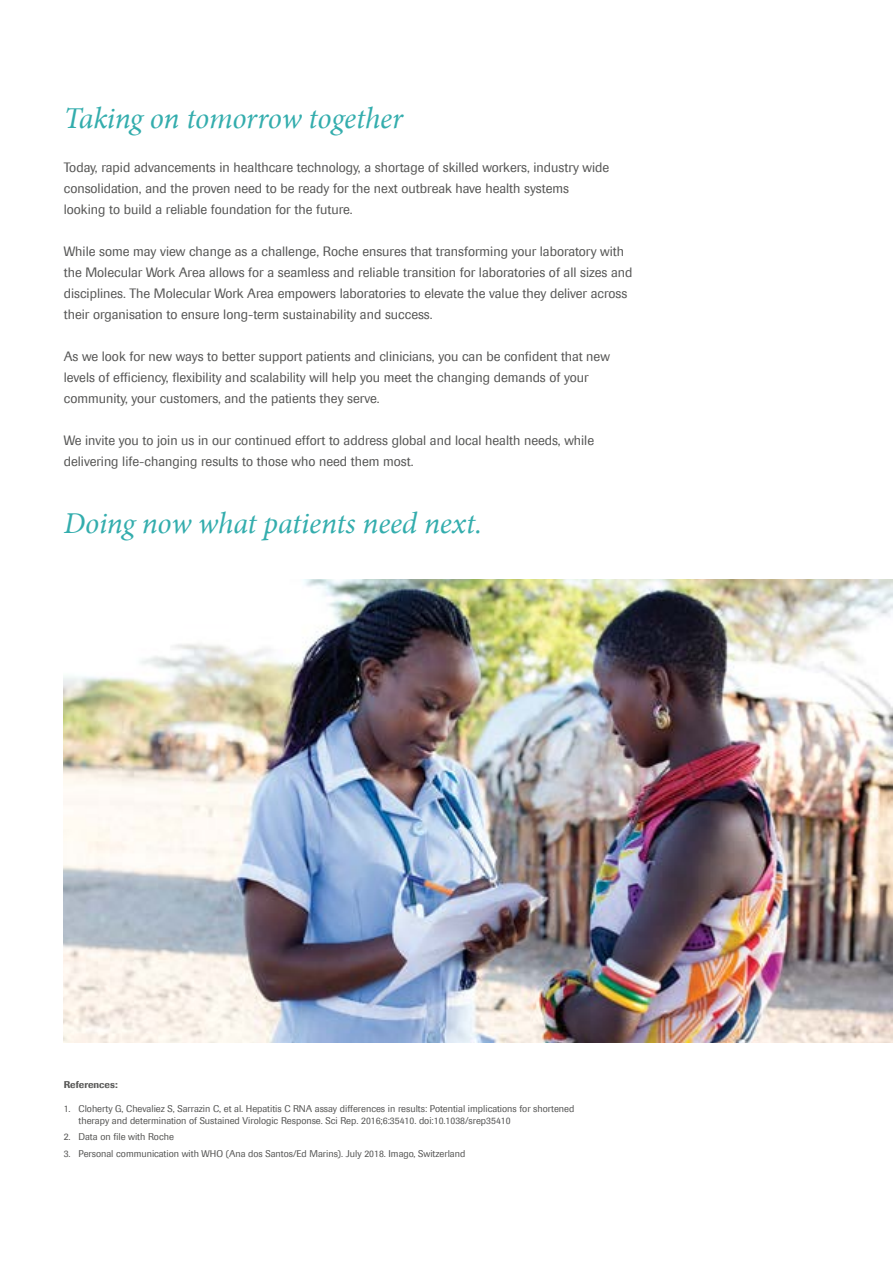
<style>
.page{position:relative;width:893px;height:1263px;background:#fff}
.page>*{position:absolute;margin:0;border:0;box-sizing:border-box;transform-origin:0 0}
.t1{font:italic 30px "Minion";letter-spacing:-.01em;color:#33adad}
.t2{font:13.5px/21px "Imago";color:#575756}
.t3{font:9.75px/12px "Imago";color:#575756}
.t4{font:500 9.75px "Imago";color:#575756}
</style>
<div class="page">
<img style="left:64px;top:579px;width:829px;height:463px">
<h1 class="t1" style="left:64px;top:98px;width:341px">Taking on tomorrow together</h1>
<p class="t2" style="left:64px;top:156px;width:547px">Today, rapid advancements in healthcare technology, a shortage of skilled workers, industry wide consolidation, and the proven need to be ready for the next outbreak have health systems looking to build a reliable foundation for the future.</p>
<p class="t2" style="left:64px;top:240px;width:570px">While some may view change as a challenge, Roche ensures that transforming your laboratory with the Molecular Work Area allows for a seamless and reliable transition for laboratories of all sizes and disciplines. The Molecular Work Area empowers laboratories to elevate the value they deliver across their organisation to ensure long-term sustainability and success.</p>
<p class="t2" style="left:64px;top:345px;width:548px">As we look for new ways to better support patients and clinicians, you can be confident that new levels of efficiency, flexibility and scalability will help you meet the changing demands of your community, your customers, and the patients they serve.</p>
<p class="t2" style="left:64px;top:429px;width:532px">We invite you to join us in our continued effort to address global and local health needs, while delivering life-changing results to those who need them most.</p>
<h1 class="t1" style="left:64px;top:503px;width:420px">Doing now what patients need next.</h1>
<p class="t4" style="left:64px;top:1078px;width:55px">References:</p>
<p class="t3" style="left:79px;top:1102px;width:497px;text-indent:-15px">1. Cloherty G, Chevaliez S, Sarrazin C, et al. Hepatitis C RNA assay differences in results: Potential implications for shortened therapy and determination of Sustained Virologic Response. Sci Rep. 2016;6:35410. doi:10.1038/srep35410</p>
<p class="t3" style="left:64px;top:1131px;width:112px">2. Data on file with Roche</p>
<p class="t3" style="left:64px;top:1147px;width:403px">3. Personal communication with WHO (Ana dos Santos/Ed Marins). July 2018. Imago, Switzerland</p>
</div>
